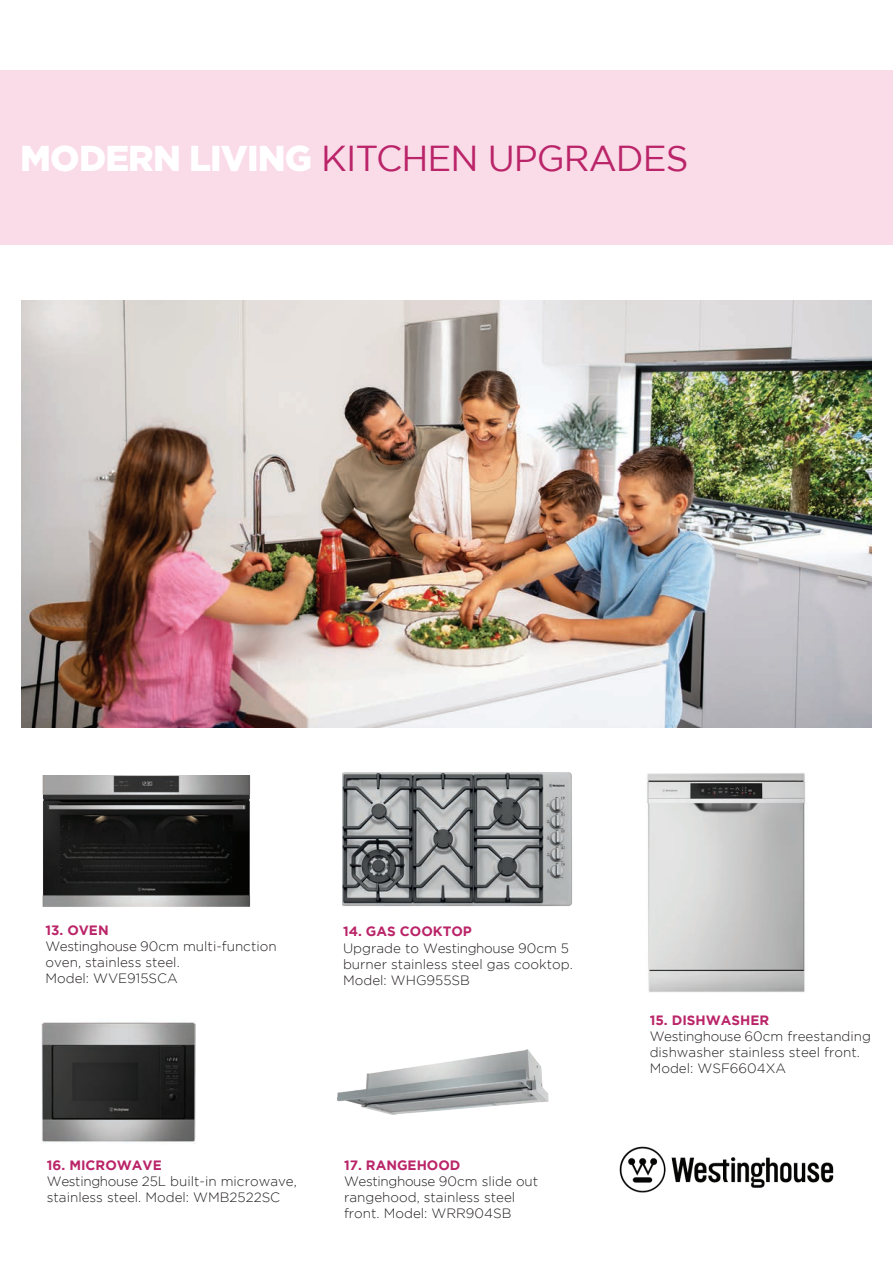
<style>
.page{position:relative;width:893px;height:1263px;background:#fff}
.page>*{position:absolute;margin:0;border:0;box-sizing:border-box;transform-origin:0 0}
.t1{font:36px "Gotham";letter-spacing:-.025em;color:#ba2468}
.t2{font:300 13.5px/16.2px "Gotham";color:#231f20}
.t3{font:700 13.5px "Gotham";color:#ba2468}
.s1{font-weight:900;color:#fff}
</style>
<div class="page">
<div style="left:0;top:70px;width:893px;height:175px;background:#fadbe8"></div>
<img style="left:619px;top:1146px;width:215px;height:47px">
<img style="left:337px;top:1049px;width:212px;height:66px">
<img style="left:42px;top:775px;width:209px;height:132px">
<img style="left:343px;top:772px;width:229px;height:134px">
<img style="left:41px;top:1022px;width:154px;height:122px">
<img style="left:647px;top:773px;width:158px;height:219px">
<img style="left:21px;top:301px;width:851px;height:426px">
<h1 class="t1" style="left:20px;top:138px;width:670px"><span class="s1">MODERN LIVING</span> KITCHEN UPGRADES</h1>
<p class="t3" style="left:45px;top:922px;width:65px">13. OVEN</p>
<p class="t2" style="left:45px;top:938px;width:233px">Westinghouse 90cm multi-function oven, stainless steel.<br>Model: WVE915SCA</p>
<p class="t3" style="left:343px;top:924px;width:130px">14. GAS COOKTOP</p>
<p class="t2" style="left:343px;top:939px;width:231px">Upgrade to Westinghouse 90cm 5 burner stainless steel gas cooktop.<br>Model: WHG955SB</p>
<p class="t3" style="left:47px;top:1157px;width:116px">16. MICROWAVE</p>
<p class="t2" style="left:47px;top:1173px;width:252px">Westinghouse 25L built-in microwave, stainless steel. Model: WMB2522SC</p>
<p class="t3" style="left:344px;top:1157px;width:118px">17. RANGEHOOD</p>
<p class="t2" style="left:344px;top:1173px;width:196px">Westinghouse 90cm slide out rangehood, stainless steel front. Model: WRR904SB</p>
<p class="t3" style="left:650px;top:1012px;width:121px">15. DISHWASHER</p>
<p class="t2" style="left:650px;top:1028px;width:223px">Westinghouse 60cm freestanding dishwasher stainless steel front.<br>Model: WSF6604XA</p>
</div>
